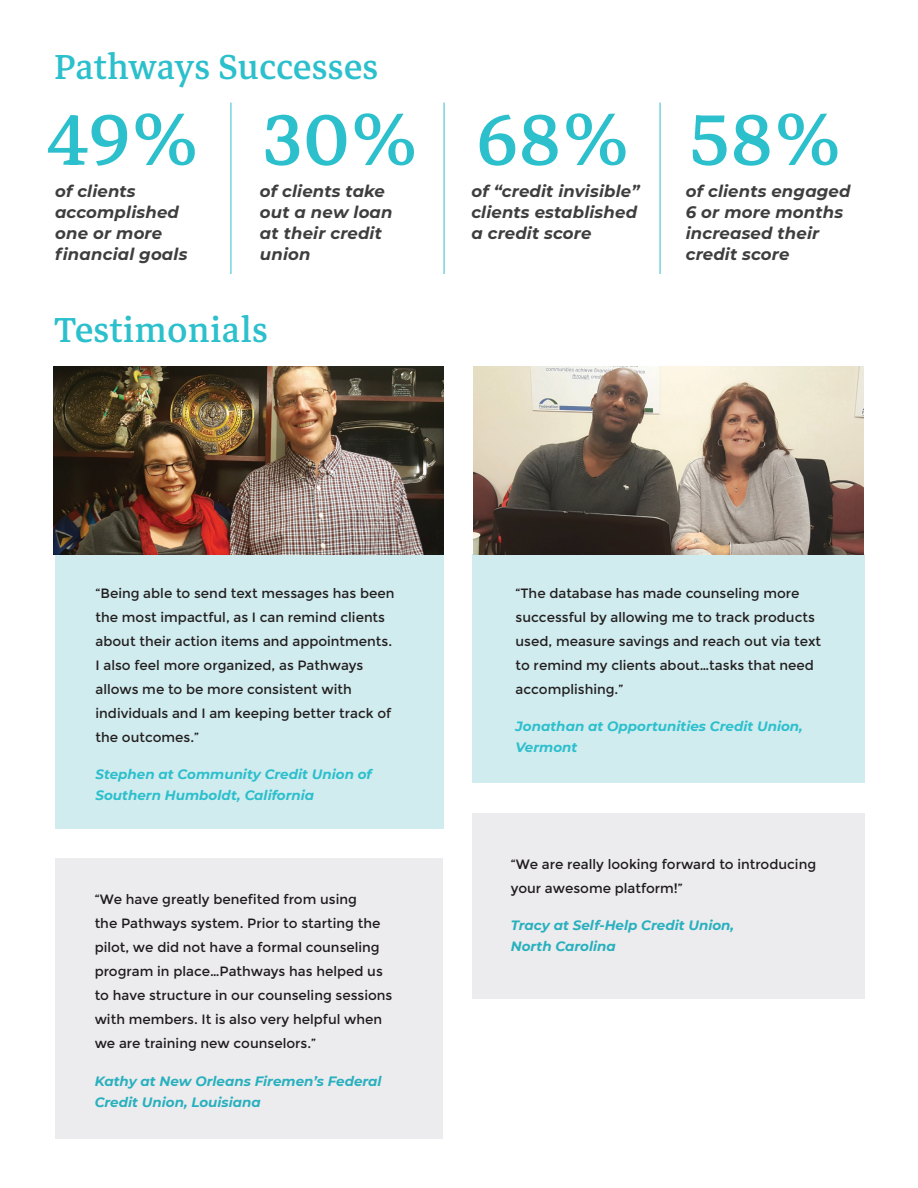
<style>
.page{position:relative;width:918px;height:1188px;background:#fff}
.page>*{position:absolute;margin:0;border:0;box-sizing:border-box;transform-origin:0 0}
.t1{font:105px "Markazi Text Regular 400";color:#2cbfcc}
.t2{font:49.5px "Markazi Text Regular 400";color:#2cbfcc}
.t3{font:italic 700 16.5px/21px "Montserrat";letter-spacing:.01em;color:#3e3e3f}
.t4{font:13.5px/24px "Montserrat";color:#231f20}
.t5{font:italic 700 13.5px/21px "Montserrat";color:#2cbfcc}
</style>
<div class="page">
<div style="left:55px;top:513px;width:389px;height:315px;background:#d0ecef"></div>
<div style="left:472px;top:555px;width:392px;height:228px;background:#d0ecef"></div>
<hr style="left:231px;top:103px;width:1px;height:171px;background:#2cbfcc">
<hr style="left:444px;top:103px;width:1px;height:171px;background:#2cbfcc">
<hr style="left:660px;top:103px;width:1px;height:171px;background:#2cbfcc">
<img style="left:54px;top:366px;width:390px;height:189px">
<img style="left:474px;top:366px;width:390px;height:189px">
<div style="left:472px;top:813px;width:392px;height:186px;background:#ececee"></div>
<div style="left:55px;top:858px;width:388px;height:281px;background:#ececee"></div>
<h2 class="t2" style="left:54px;top:39px;width:326px">Pathways Successes</h2>
<h1 class="t1" style="left:46px;top:79px;width:797px">49% 30% 68% 58%</h1>
<p class="t3" style="left:55px;top:180px;width:134px">of clients accomplished one or more financial goals</p>
<p class="t3" style="left:260px;top:180px;width:134px">of clients take out a new loan at their credit union</p>
<p class="t3" style="left:471px;top:180px;width:170px">of “credit invisible” clients established a credit score</p>
<p class="t3" style="left:686px;top:180px;width:166px">of clients engaged<br>6 or more months increased their credit score</p>
<h2 class="t2" style="left:54px;top:302px;width:216px">Testimonials</h2>
<p class="t4" style="left:96px;top:581px;width:300px">“Being able to send text messages has been the most impactful, as I can remind clients about their action items and appointments.<br>I also feel more organized, as Pathways allows me to be more consistent with individuals and I am keeping better track of the outcomes.”</p>
<p class="t5" style="left:96px;top:763px;width:278px">Stephen at Community Credit Union of<br>Southern Humboldt, California</p>
<p class="t4" style="left:95px;top:888px;width:299px">“We have greatly benefited from using<br>the Pathways system. Prior to starting the pilot, we did not have a formal counseling program in place…Pathways has helped us to have structure in our counseling sessions with members. It is also very helpful when we are training new counselors.”</p>
<p class="t5" style="left:95px;top:1070px;width:288px">Kathy at New Orleans Firemen’s Federal<br>Credit Union, Louisiana</p>
<p class="t4" style="left:516px;top:581px;width:307px">“The database has made counseling more successful by allowing me to track products used, measure savings and reach out via text to remind my clients about…tasks that need accomplishing.”</p>
<p class="t5" style="left:516px;top:715px;width:289px">Jonathan at Opportunities Credit Union,<br>Vermont</p>
<p class="t4" style="left:511px;top:852px;width:307px">“We are really looking forward to introducing your awesome platform!”</p>
<p class="t5" style="left:511px;top:914px;width:225px">Tracy at Self-Help Credit Union,<br>North Carolina</p>
</div>
